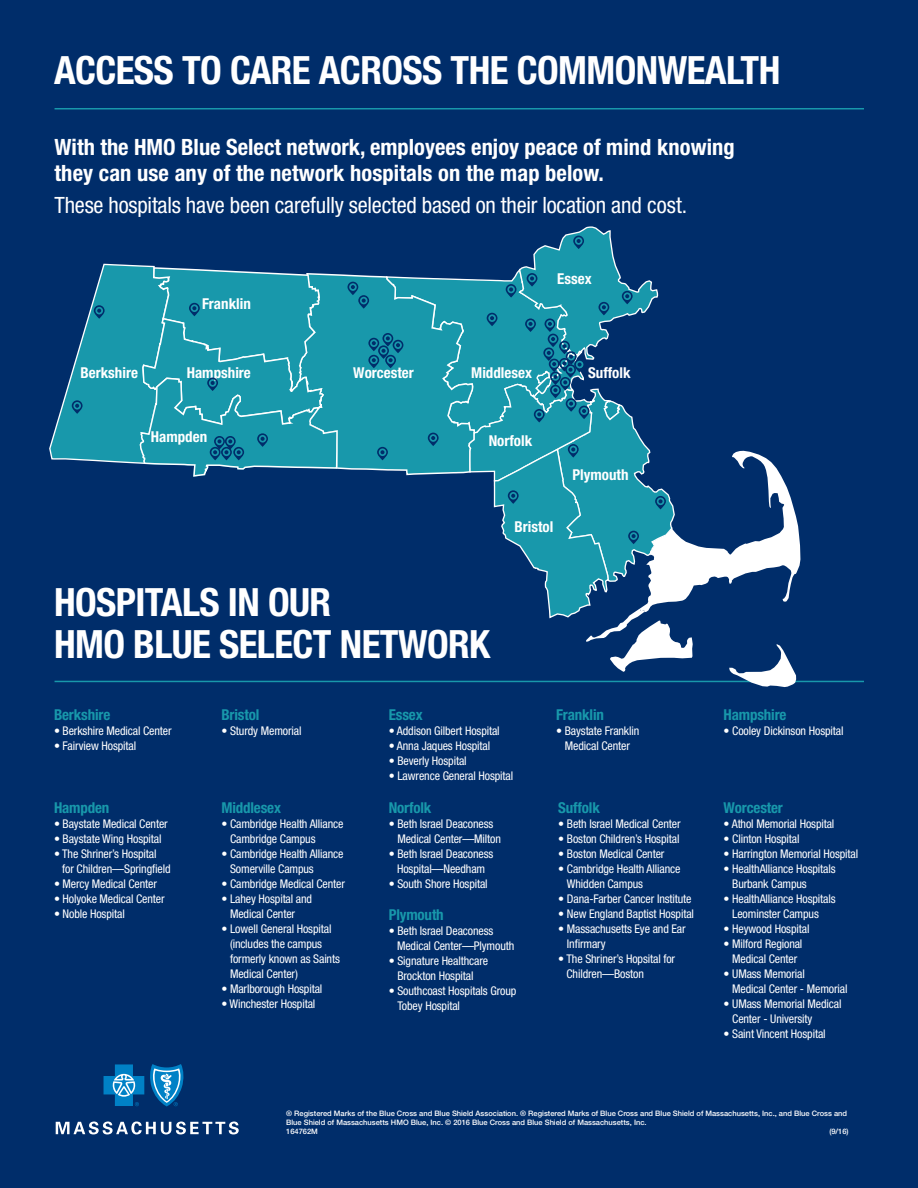
<style>
.page{position:relative;width:918px;height:1188px;background:#002d6a}
.page>*{position:absolute;margin:0;border:0;box-sizing:border-box;transform-origin:0 0}
.t1{font:700 condensed 39px/42px "Helvetica Neue";letter-spacing:-.015em;color:#fff}
.t2{font:700 condensed 22.5px/25.5px "Helvetica Neue";color:#fff}
.t3{font:condensed 22.5px "Helvetica Neue";letter-spacing:-.01em;color:#fff}
.t4{font:700 condensed 15px "Helvetica Neue";letter-spacing:-.01em;color:#1898ab}
.t5{font:700 condensed 15px "Helvetica Neue";color:#fff}
.t6{font:condensed 12px/15px "Helvetica Neue";letter-spacing:-.01em;color:#fff}
.t7{font:500 7.5px/9px "Helvetica Neue";color:#fff}
</style>
<div class="page">
<svg style="left:56px;top:1122px;width:183px;height:12px"></svg>
<svg style="left:104px;top:1064px;width:80px;height:42px"></svg>
<hr style="left:55px;top:108px;width:809px;height:2px;background:#1898ab">
<hr style="left:55px;top:681px;width:809px;height:1px;background:#1898ab">
<svg style="left:49px;top:226px;width:751px;height:461px"></svg>
<h1 class="t1" style="left:54px;top:49px;width:728px">Access to Care Across the Commonwealth</h1>
<h2 class="t2" style="left:55px;top:134px;width:682px;text-indent:127px">Blue Select network, employees enjoy peace of mind knowing they can use any of the network hospitals on the map below.</h2>
<h2 class="t3" style="left:55px;top:192px;width:634px">These hospitals have been carefully selected based on their location and cost.</h2>
<h2 class="t2" style="left:55px;top:134px;width:94px">With the HMO</h2>
<p class="t5" style="left:202px;top:294px;width:50px">Franklin</p>
<p class="t5" style="left:81px;top:363px;width:59px">Berkshire</p>
<p class="t5" style="left:353px;top:363px;width:62px">Worcester</p>
<p class="t5" style="left:471px;top:363px;width:62px">Middlesex</p>
<p class="t5" style="left:187px;top:363px;width:66px">Hampshire</p>
<p class="t5" style="left:151px;top:427px;width:58px">Hampden</p>
<p class="t5" style="left:489px;top:432px;width:45px">Norfolk</p>
<p class="t5" style="left:557px;top:270px;width:36px">Essex</p>
<p class="t5" style="left:588px;top:363px;width:44px">Suffolk</p>
<p class="t5" style="left:572px;top:466px;width:58px">Plymouth</p>
<h1 class="t1" style="left:54px;top:581px;width:279px">hospitals in our<br>HMO</h1>
<h1 class="t1" style="left:133px;top:623px;width:358px">Blue Select network</h1>
<p class="t5" style="left:514px;top:517px;width:40px">Bristol</p>
<p class="t4" style="left:54px;top:706px;width:58px">Berkshire</p>
<p class="t6" style="left:54px;top:724px;width:119px">• Berkshire Medical Center</p>
<p class="t6" style="left:54px;top:739px;width:84px">• Fairview Hospital</p>
<p class="t4" style="left:54px;top:798px;width:57px">Hampden</p>
<p class="t6" style="left:54px;top:816px;width:115px">• Baystate Medical Center</p>
<p class="t6" style="left:54px;top:831px;width:109px">• Baystate Wing Hospital</p>
<p class="t6" style="left:62px;top:846px;width:110px;text-indent:-8px">• The Shriner’s Hospital for Children—Springfield</p>
<p class="t6" style="left:54px;top:876px;width:104px">• Mercy Medical Center</p>
<p class="t6" style="left:54px;top:891px;width:112px">• Holyoke Medical Center</p>
<p class="t6" style="left:54px;top:906px;width:72px">• Noble Hospital</p>
<p class="t4" style="left:221px;top:706px;width:39px">Bristol</p>
<p class="t6" style="left:221px;top:724px;width:82px">• Sturdy Memorial</p>
<p class="t4" style="left:221px;top:798px;width:61px">Middlesex</p>
<p class="t6" style="left:230px;top:816px;width:115px;text-indent:-9px">• Cambridge Health Alliance<br>Cambridge Campus</p>
<p class="t6" style="left:230px;top:846px;width:115px;text-indent:-9px">• Cambridge Health Alliance<br>Somerville Campus</p>
<p class="t6" style="left:221px;top:876px;width:125px">• Cambridge Medical Center</p>
<p class="t6" style="left:230px;top:891px;width:84px;text-indent:-9px">• Lahey Hospital and<br>Medical Center</p>
<p class="t6" style="left:230px;top:921px;width:111px;text-indent:-9px">• Lowell General Hospital (includes the campus formerly known as Saints<br>Medical Center)</p>
<p class="t6" style="left:221px;top:981px;width:102px">• Marlborough Hospital</p>
<p class="t6" style="left:221px;top:996px;width:95px">• Winchester Hospital</p>
<p class="t4" style="left:389px;top:706px;width:35px">Essex</p>
<p class="t6" style="left:389px;top:724px;width:112px">• Addison Gilbert Hospital</p>
<p class="t6" style="left:389px;top:739px;width:103px">• Anna Jaques Hospital</p>
<p class="t6" style="left:389px;top:754px;width:79px">• Beverly Hospital</p>
<p class="t6" style="left:389px;top:769px;width:126px">• Lawrence General Hospital</p>
<p class="t4" style="left:389px;top:798px;width:44px">Norfolk</p>
<p class="t6" style="left:397px;top:816px;width:105px;text-indent:-9px">• Beth Israel Deaconess<br>Medical Center—Milton</p>
<p class="t6" style="left:389px;top:846px;width:106px;text-align:center">• Beth Israel Deaconess<br>Hospital—Needham</p>
<p class="t6" style="left:389px;top:876px;width:100px">• South Shore Hospital</p>
<p class="t4" style="left:389px;top:906px;width:57px">Plymouth</p>
<p class="t6" style="left:397px;top:923px;width:119px;text-indent:-8px">• Beth Israel Deaconess<br>Medical Center—Plymouth</p>
<p class="t6" style="left:389px;top:953px;width:101px;text-align:center">• Signature Healthcare<br>Brockton Hospital</p>
<p class="t6" style="left:397px;top:983px;width:120px;text-indent:-9px">• Southcoast Hospitals Group<br>Tobey Hospital</p>
<p class="t4" style="left:556px;top:706px;width:49px">Franklin</p>
<p class="t6" style="left:556px;top:724px;width:85px;text-align:center">• Baystate Franklin<br>Medical Center</p>
<p class="t4" style="left:558px;top:798px;width:43px">Suffolk</p>
<p class="t6" style="left:558px;top:816px;width:124px">• Beth Israel Medical Center</p>
<p class="t6" style="left:558px;top:831px;width:123px">• Boston Children’s Hospital</p>
<p class="t6" style="left:558px;top:846px;width:108px">• Boston Medical Center</p>
<p class="t6" style="left:567px;top:861px;width:115px;text-indent:-9px">• Cambridge Health Alliance<br>Whidden Campus</p>
<p class="t6" style="left:558px;top:891px;width:135px">• Dana-Farber Cancer Institute</p>
<p class="t6" style="left:558px;top:906px;width:137px">• New England Baptist Hospital</p>
<p class="t6" style="left:567px;top:921px;width:120px;text-indent:-9px">• Massachusetts Eye and Ear<br>Infirmary</p>
<p class="t6" style="left:567px;top:951px;width:110px;text-indent:-8px">• The Shriner’s Hopsital for<br>Children—Boston</p>
<p class="t4" style="left:724px;top:706px;width:64px">Hampshire</p>
<p class="t6" style="left:724px;top:724px;width:121px">• Cooley Dickinson Hospital</p>
<p class="t4" style="left:724px;top:798px;width:61px">Worcester</p>
<p class="t6" style="left:724px;top:816px;width:112px">• Athol Memorial Hospital</p>
<p class="t6" style="left:724px;top:831px;width:77px">• Clinton Hospital</p>
<p class="t6" style="left:724px;top:846px;width:136px">• Harrington Memorial Hospital</p>
<p class="t6" style="left:732px;top:861px;width:105px;text-indent:-9px">• HealthAlliance Hospitals<br>Burbank Campus</p>
<p class="t6" style="left:732px;top:891px;width:105px;text-indent:-9px">• HealthAlliance Hospitals<br>Leominster Campus</p>
<p class="t6" style="left:724px;top:921px;width:87px">• Heywood Hospital</p>
<p class="t6" style="left:724px;top:936px;width:80px;text-align:center">• Milford Regional<br>Medical Center</p>
<p class="t6" style="left:732px;top:966px;width:117px;text-indent:-9px">• UMass Memorial<br>Medical Center - Memorial</p>
<p class="t6" style="left:732px;top:996px;width:111px;text-indent:-9px">• UMass Memorial Medical<br>Center - University</p>
<p class="t6" style="left:724px;top:1026px;width:104px">• Saint Vincent Hospital</p>
<p class="t7" style="left:286px;top:1109px;width:562px">® Registered Marks of the Blue Cross and Blue Shield Association. ® Registered Marks of Blue Cross and Blue Shield of Massachusetts, Inc., and Blue Cross and<br>Blue Shield of Massachusetts HMO Blue, Inc. © 2016 Blue Cross and Blue Shield of Massachusetts, Inc.<br>164762M</p>
<p class="t7" style="left:829px;top:1127px;width:21px">(9/16)</p>
</div>
